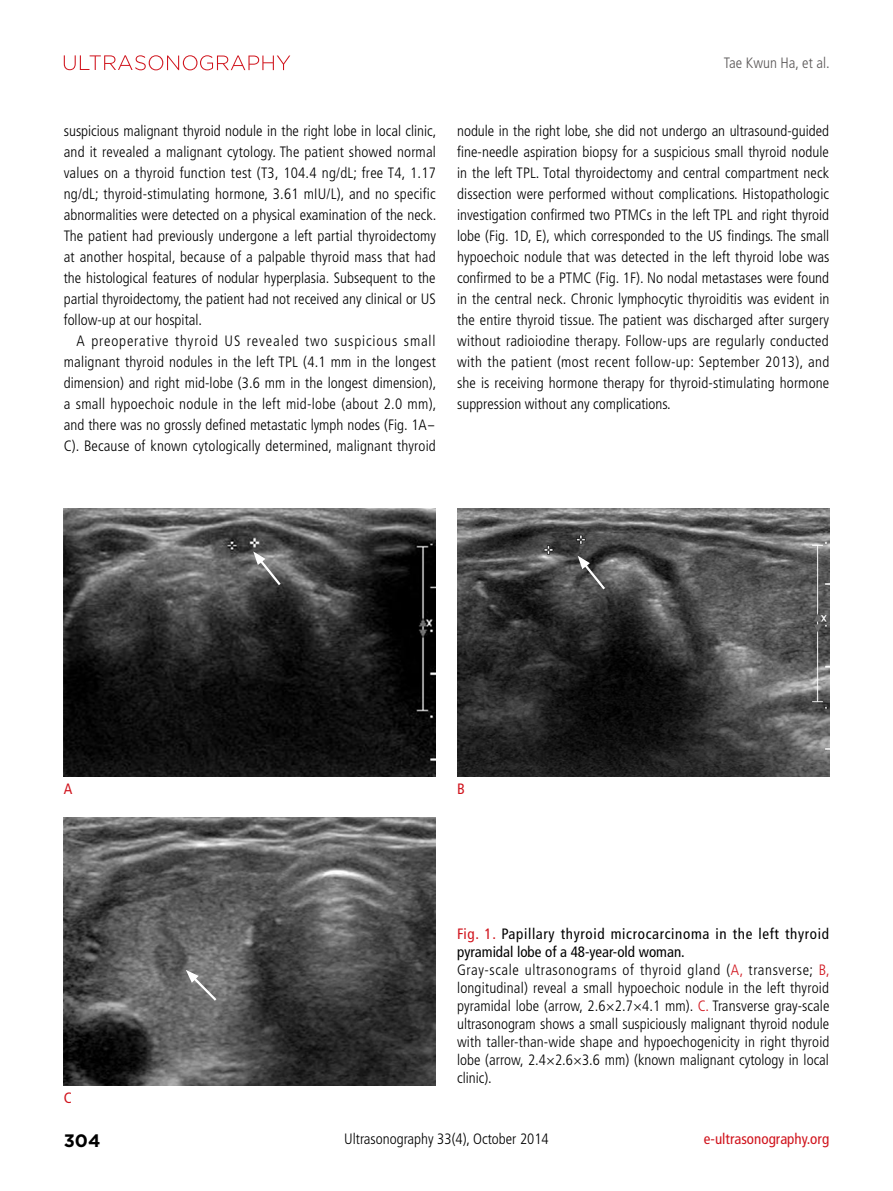
<style>
.page{position:relative;width:893px;height:1191px;background:#fff}
.page>*{position:absolute;margin:0;border:0;box-sizing:border-box;transform-origin:0 0}
.t1{font:700 18px "Gotham";color:#000}
.t2{font:300 condensed 15px/21px "Frutiger LT Std";letter-spacing:.005em;color:#000;text-align:justify}
.t3{font:condensed 15px "Frutiger LT Std";color:#d0131c}
.t4{font:300 condensed 15px "Frutiger LT Std";color:#5a5757}
.s1{font-weight:400;color:#d0131c}
.s2{font-weight:400}
.s3{color:#d0131c}
</style>
<div class="page">
<svg style="left:64px;top:55px;width:226px;height:15px"></svg>
<img style="left:64px;top:508px;width:372px;height:268px">
<img style="left:457px;top:508px;width:372px;height:268px">
<img style="left:64px;top:817px;width:372px;height:268px">
<svg style="left:253px;top:551px;width:30px;height:36px"></svg>
<svg style="left:186px;top:969px;width:33px;height:34px"></svg>
<svg style="left:578px;top:555px;width:29px;height:37px"></svg>
<p class="t4" style="left:724px;top:54px;width:107px">Tae Kwun Ha, et al.</p>
<p class="t2" style="left:64px;top:120px;width:374px">suspicious malignant thyroid nodule in the right lobe in local clinic, and it revealed a malignant cytology. The patient showed normal values on a thyroid function test (T3, 104.4 ng/dL; free T4, 1.17 ng/dL; thyroid-stimulating hormone, 3.61 mIU/L), and no specific abnormalities were detected on a physical examination of the neck.<br>The patient had previously undergone a left partial thyroidectomy at another hospital, because of a palpable thyroid mass that had the histological features of nodular hyperplasia. Subsequent to the partial thyroidectomy, the patient had not received any clinical or US follow-up at our hospital.</p>
<p class="t2" style="left:64px;top:330px;width:374px;text-indent:13px">A preoperative thyroid US revealed two suspicious small malignant thyroid nodules in the left TPL (4.1 mm in the longest dimension) and right mid-lobe (3.6 mm in the longest dimension), a small hypoechoic nodule in the left mid-lobe (about 2.0 mm), and there was no grossly defined metastatic lymph nodes (Fig. 1A-C). Because of known cytologically determined, malignant thyroid</p>
<p class="t2" style="left:457px;top:120px;width:374px">nodule in the right lobe, she did not undergo an ultrasound-guided fine-needle aspiration biopsy for a suspicious small thyroid nodule in the left TPL. Total thyroidectomy and central compartment neck dissection were performed without complications. Histopathologic investigation confirmed two PTMCs in the left TPL and right thyroid lobe (Fig. 1D, E), which corresponded to the US findings. The small hypoechoic nodule that was detected in the left thyroid lobe was confirmed to be a PTMC (Fig. 1F). No nodal metastases were found in the central neck. Chronic lymphocytic thyroiditis was evident in the entire thyroid tissue. The patient was discharged after surgery without radioiodine therapy. Follow-ups are regularly conducted with the patient (most recent follow-up: September 2013), and she is receiving hormone therapy for thyroid-stimulating hormone suppression without any complications.</p>
<p class="t3" style="left:64px;top:780px;width:10px">A</p>
<p class="t3" style="left:457px;top:780px;width:9px">B</p>
<p class="t3" style="left:64px;top:1089px;width:10px">C</p>
<p class="t2" style="left:457px;top:925px;width:374px;line-height:18px;text-align:left"><span class="s1">Fig. 1.</span> <span class="s2">Papillary thyroid microcarcinoma in the left thyroid pyramidal lobe of a 48-year-old woman.<br></span>Gray-scale ultrasonograms of thyroid gland (<span class="s3">A,</span> transverse; <span class="s3">B, </span>longitudinal) reveal a small hypoechoic nodule in the left thyroid pyramidal lobe (arrow, 2.6×2.7×4.1 mm). <span class="s3">C.</span> Transverse gray-scale ultrasonogram shows a small suspiciously malignant thyroid nodule with taller-than-wide shape and hypoechogenicity in right thyroid lobe (arrow, 2.4×2.6×3.6 mm) (known malignant cytology in local clinic).</p>
<p class="t1" style="left:64px;top:1130px;width:38px">304</p>
<p class="t2" style="left:344px;top:1128px;width:206px">Ultrasonography 33(4), October 2014</p>
<p class="t3" style="left:704px;top:1130px;width:127px">e-ultrasonography.org</p>
</div>
